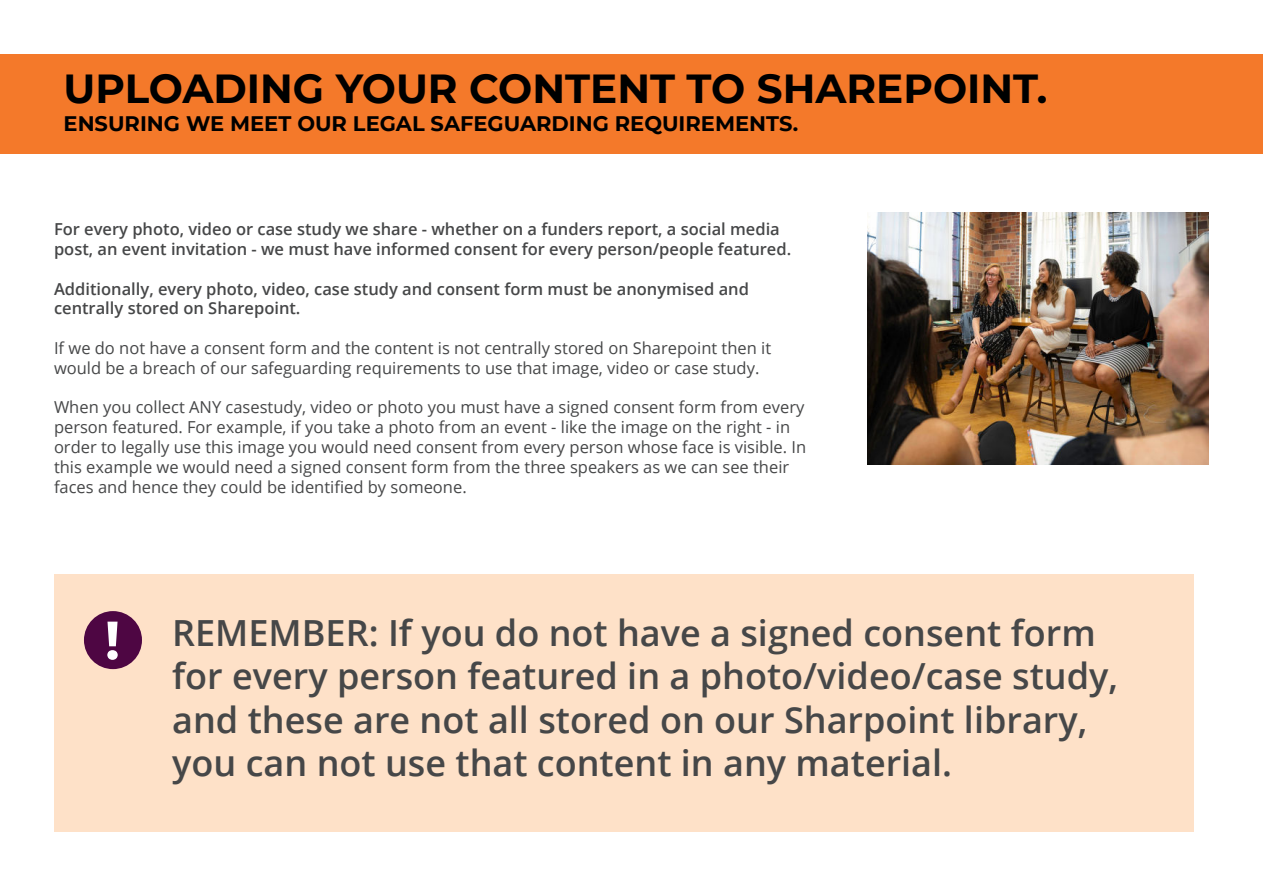
<style>
.page{position:relative;width:1263px;height:893px;background:#fff}
.page>*{position:absolute;margin:0;border:0;box-sizing:border-box;transform-origin:0 0}
.t1{font:700 40.5px "Montserrat";color:#000}
.t2{font:600 36px/43.2px "Open Sans";color:#464748}
.t3{font:700 21px "Montserrat";color:#000}
.t4{font:16.5px/19.8px "Open Sans";color:#464748}
.t5{font:600 16.5px/19.8px "Open Sans";color:#464748}
.s1{font-family:"Montserrat";font-weight:700;font-size:54px;color:#fff}
</style>
<div class="page">
<div style="left:0;top:54px;width:1263px;height:100px;background:#f4792a"></div>
<img style="left:867px;top:212px;width:342px;height:253px">
<div style="left:54px;top:574px;width:1140px;height:257px;background:#fee1c8"></div>
<div style="left:84px;top:611px;width:58px;height:58px;background:#4e0643;border-radius:50%"></div>
<h1 class="t1" style="left:64px;top:72px;width:985px">UPLOADING YOUR CONTENT TO SHAREPOINT.</h1>
<p class="t3" style="left:64px;top:115px;width:736px">ENSURING WE MEET OUR LEGAL SAFEGUARDING REQUIREMENTS.</p>
<p class="t5" style="left:54px;top:221px;width:739px">For every photo, video or case study we share - whether on a funders report, a social media post, an event invitation - we must have informed consent for every person/people featured.</p>
<p class="t5" style="left:54px;top:280px;width:696px">Additionally, every photo, video, case study and consent form must be anonymised and centrally stored on Sharepoint.</p>
<p class="t4" style="left:54px;top:340px;width:719px">If we do not have a consent form and the content is not centrally stored on Sharepoint then it would be a breach of our safeguarding requirements to use that image, video or case study.</p>
<p class="t4" style="left:54px;top:399px;width:754px">When you collect ANY casestudy, video or photo you must have a signed consent form from every person featured. For example, if you take a photo from an event - like the image on the right - in order to legally use this image you would need consent from every person whose face is visible. In this example we would need a signed consent form from the three speakers as we can see their faces and hence they could be identified by someone.</p>
<h2 class="t2" style="left:172px;top:615px;width:947px;text-indent:-68px"><span class="s1">!</span> REMEMBER: If you do not have a signed consent form for every person featured in a photo/video/case study, and these are not all stored on our Sharpoint library, you can not use that content in any material.</h2>
</div>
